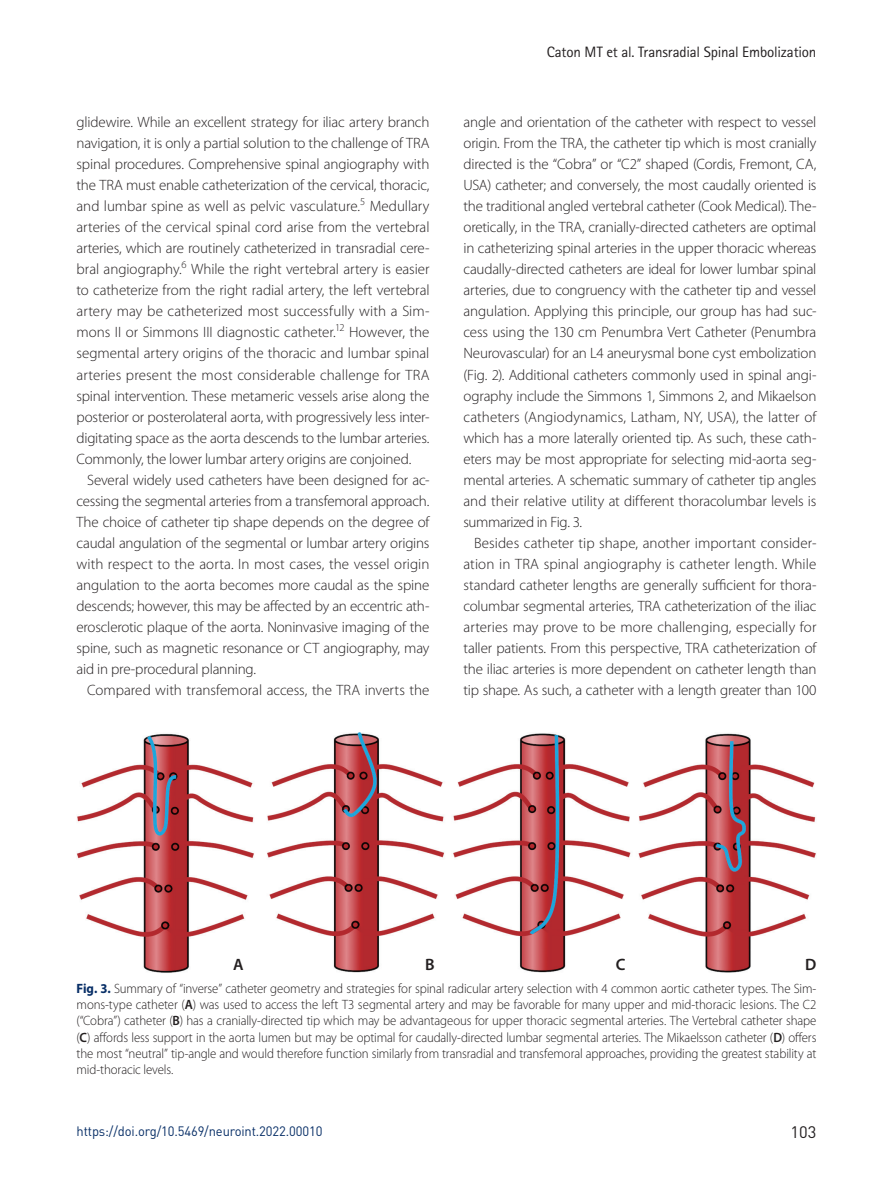
<style>
.page{position:relative;width:893px;height:1191px;background:#fff}
.page>*{position:absolute;margin:0;border:0;box-sizing:border-box;transform-origin:0 0}
.t1{font:600 16.5px "Myriad Pro";color:#231f20}
.t2{font:16.5px "DIN Pro";color:#231f20}
.t3{font:300 15px/21px "Myriad Pro";letter-spacing:-.01em;color:#231f20;text-align:justify}
.t4{font:15px "Rotis Sans Serif Std";letter-spacing:-.01em;color:#231f20}
.t5{font:300 13.5px/16.2px "Myriad Pro";letter-spacing:-.01em;color:#231f20;text-align:justify;scale:.95 1}
.t6{font:13.5px "DIN Pro";letter-spacing:-.01em;color:#072e66;scale:.96 1}
.s1{font-weight:700;color:#072e66}
.s2{font-weight:600}
</style>
<div class="page">
<img style="left:77px;top:733px;width:739px;height:240px">
<p class="t3" style="left:77px;top:112px;width:354px">glidewire. While an excellent strategy for iliac artery branch navigation, it is only a partial solution to the challenge of TRA spinal procedures. Comprehensive spinal angiography with the TRA must enable catheterization of the cervical, thoracic, and lumbar spine as well as pelvic vasculature.<sup>5</sup> Medullary arteries of the cervical spinal cord arise from the vertebral arteries, which are routinely catheterized in transradial cere&shy;bral angiography.<sup>6</sup> While the right vertebral artery is easier to catheterize from the right radial artery, the left vertebral artery may be catheterized most successfully with a Sim&shy;mons II or Simmons III diagnostic catheter.<sup>12</sup> However, the segmental artery origins of the thoracic and lumbar spinal arteries present the most considerable challenge for TRA spinal intervention. These metameric vessels arise along the posterior or posterolateral aorta, with progressively less inter&shy;digitating space as the aorta descends to the lumbar arteries.<br>Commonly, the lower lumbar artery origins are conjoined.</p>
<p class="t3" style="left:77px;top:469px;width:354px;text-indent:11px">Several widely used catheters have been designed for ac&shy;cessing the segmental arteries from a transfemoral approach.<br>The choice of catheter tip shape depends on the degree of caudal angulation of the segmental or lumbar artery origins with respect to the aorta. In most cases, the vessel origin angulation to the aorta becomes more caudal as the spine descends; however, this may be affected by an eccentric ath&shy;erosclerotic plaque of the aorta. Noninvasive imaging of the spine, such as magnetic resonance or CT angiography, may aid in pre-procedural planning.</p>
<p class="t3" style="left:87px;top:679px;width:344px">Compared with transfemoral access, the TRA inverts the</p>
<p class="t4" style="left:547px;top:43px;width:271px">Caton MT et al. Transradial Spinal Embolization</p>
<p class="t3" style="left:463px;top:112px;width:354px">angle and orientation of the catheter with respect to vessel origin. From the TRA, the catheter tip which is most cranially directed is the “Cobra” or “C2” shaped (Cordis, Fremont, CA, USA) catheter; and conversely, the most caudally oriented is the traditional angled vertebral catheter (Cook Medical). The&shy;oretically, in the TRA, cranially-directed catheters are optimal in catheterizing spinal arteries in the upper thoracic whereas caudally-directed catheters are ideal for lower lumbar spinal arteries, due to congruency with the catheter tip and vessel angulation. Applying this principle, our group has had suc&shy;cess using the 130 cm Penumbra Vert Catheter (Penumbra Neurovascular) for an L4 aneurysmal bone cyst embolization (Fig. 2). Additional catheters commonly used in spinal angi&shy;ography include the Simmons 1, Simmons 2, and Mikaelson catheters (Angiodynamics, Latham, NY, USA), the latter of which has a more laterally oriented tip. As such, these cath&shy;eters may be most appropriate for selecting mid-aorta seg&shy;mental arteries. A schematic summary of catheter tip angles and their relative utility at different thoracolumbar levels is summarized in Fig. 3.</p>
<p class="t3" style="left:463px;top:532px;width:354px;text-indent:11px">Besides catheter tip shape, another important consider&shy;ation in TRA spinal angiography is catheter length. While standard catheter lengths are generally sufficient for thora&shy;columbar segmental arteries, TRA catheterization of the iliac arteries may prove to be more challenging, especially for taller patients. From this perspective, TRA catheterization of the iliac arteries is more dependent on catheter length than tip shape. As such, a catheter with a length greater than 100</p>
<p class="t1" style="left:233px;top:954px;width:12px">A</p>
<p class="t1" style="left:425px;top:954px;width:11px">B</p>
<p class="t1" style="left:616px;top:954px;width:11px">C</p>
<p class="t1" style="left:805px;top:954px;width:13px">D</p>
<p class="t5" style="left:77px;top:980px;width:780px"><span class="s1">Fig. 3.</span> Summary of “inverse” catheter geometry and strategies for spinal radicular artery selection with 4 common aortic catheter types. The Sim&shy;mons-type catheter (<span class="s2">A</span>) was used to access the left T3 segmental artery and may be favorable for many upper and mid-thoracic lesions. The C2 (“Cobra”) catheter (<span class="s2">B</span>) has a cranially-directed tip which may be advantageous for upper thoracic segmental arteries. The Vertebral catheter shape (<span class="s2">C</span>) affords less support in the aorta lumen but may be optimal for caudally-directed lumbar segmental arteries. The Mikaelsson catheter (<span class="s2">D</span>) offers the most “neutral” tip-angle and would therefore function similarly from transradial and transfemoral approaches, providing the greatest stability at mid-thoracic levels.</p>
<p class="t6" style="left:77px;top:1122px;width:258px">https://doi.org/10.5469/neuroint.2022.00010</p>
<p class="t2" style="left:791px;top:1120px;width:27px">103</p>
</div>
